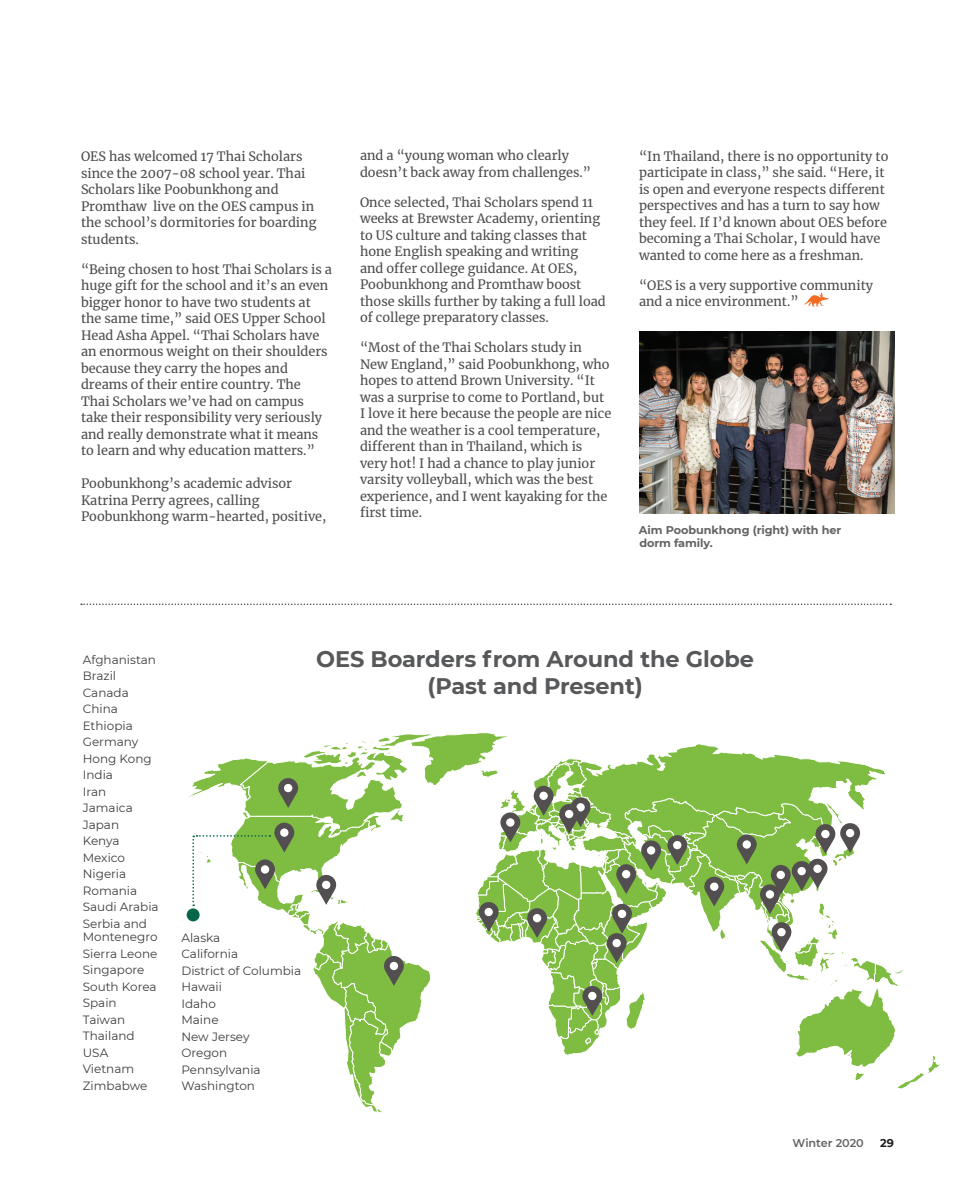
<style>
.page{position:relative;width:972px;height:1188px;background:#fff}
.page>*{position:absolute;margin:0;border:0;box-sizing:border-box;transform-origin:0 0}
.t1{font:700 22.5px/27px "Montserrat";letter-spacing:-.005em;color:#57585a;text-align:center}
.t2{font:12.75px/16.5px "Merriweather";color:#4b4c4d}
.t3{font:12px/16.5px "Montserrat";color:#3e3e3f}
.t4{font:700 11.25px/13.5px "Montserrat";letter-spacing:-.005em;color:#636366}
.Footers{font:600 11.25px "Montserrat";letter-spacing:-.005em;color:#636366}
.t5{font:700 11.25px "Montserrat";color:#231f20}
</style>
<div class="page">
<svg style="left:804px;top:292px;width:24px;height:14px"></svg>
<svg style="left:81px;top:604px;width:810px;height:1px"></svg>
<svg style="left:186px;top:732px;width:754px;height:381px"></svg>
<div style="left:565px;top:810px;width:8px;height:8px;background:#fff;border-radius:50%"></div>
<img style="left:639px;top:332px;width:255px;height:181px">
<p class="t2" style="left:81px;top:148px;width:237px">OES has welcomed 17 Thai Scholars since the 2007-08 school year. Thai<br>Scholars like Poobunkhong and<br>Promthaw live on the OES campus in the school’s dormitories for boarding students.</p>
<p class="t2" style="left:81px;top:260px;width:253px">“Being chosen to host Thai Scholars is a huge gift for the school and it’s an even bigger honor to have two students at the same time,” said OES Upper School Head Asha Appel. “Thai Scholars have an enormous weight on their shoulders because they carry the hopes and dreams of their entire country. The Thai Scholars we’ve had on campus take their responsibility very seriously and really demonstrate what it means to learn and why education matters.”</p>
<p class="t2" style="left:81px;top:475px;width:247px">Poobunkhong’s academic advisor<br>Katrina Perry agrees, calling<br>Poobunkhong warm-hearted, positive,</p>
<p class="t2" style="left:360px;top:147px;width:233px">and a “young woman who clearly doesn’t back away from challenges.”</p>
<p class="t2" style="left:360px;top:194px;width:247px">Once selected, Thai Scholars spend 11 weeks at Brewster Academy, orienting to US culture and taking classes that hone English speaking and writing<br>and offer college guidance. At OES, Poobunkhong and Promthaw boost those skills further by taking a full load of college preparatory classes.</p>
<p class="t2" style="left:360px;top:339px;width:253px">“Most of the Thai Scholars study in New England,” said Poobunkhong, who hopes to attend Brown University. “It was a surprise to come to Portland, but I love it here because the people are nice and the weather is a cool temperature, different than in Thailand, which is very hot! I had a chance to play junior varsity volleyball, which was the best experience, and I went kayaking for the first time.</p>
<p class="t2" style="left:639px;top:147px;width:251px">“In Thailand, there is no opportunity to participate in class,” she said. “Here, it is open and everyone respects different perspectives and has a turn to say how they feel. If I’d known about OES before becoming a Thai Scholar, I would have wanted to come here as a freshman.</p>
<p class="t2" style="left:639px;top:276px;width:236px">“OES is a very supportive community and a nice environment.”</p>
<p class="t4" style="left:639px;top:522px;width:204px">Aim Poobunkhong (right) with her dorm family.</p>
<p class="t3" style="left:83px;top:651px;width:75px">Afghanistan</p>
<p class="t3" style="left:83px;top:668px;width:35px">Brazil</p>
<p class="t3" style="left:83px;top:684px;width:48px">Canada</p>
<p class="t3" style="left:83px;top:701px;width:37px">China</p>
<p class="t3" style="left:83px;top:717px;width:52px">Ethiopia</p>
<p class="t3" style="left:83px;top:734px;width:57px">Germany</p>
<p class="t3" style="left:83px;top:750px;width:70px">Hong Kong</p>
<p class="t3" style="left:83px;top:767px;width:32px">India</p>
<p class="t3" style="left:83px;top:783px;width:25px">Iran</p>
<p class="t3" style="left:83px;top:800px;width:51px">Jamaica</p>
<p class="t3" style="left:83px;top:816px;width:38px">Japan</p>
<p class="t3" style="left:83px;top:833px;width:38px">Kenya</p>
<p class="t3" style="left:83px;top:849px;width:44px">Mexico</p>
<p class="t3" style="left:83px;top:866px;width:45px">Nigeria</p>
<p class="t3" style="left:83px;top:882px;width:56px">Romania</p>
<p class="t3" style="left:83px;top:899px;width:77px">Saudi Arabia</p>
<p class="t3" style="left:83px;top:917px;width:76px;line-height:13.5px">Serbia and<br>Montenegro</p>
<p class="t3" style="left:83px;top:945px;width:76px">Sierra Leone</p>
<p class="t3" style="left:83px;top:962px;width:63px">Singapore</p>
<p class="t3" style="left:83px;top:978px;width:75px">South Korea</p>
<p class="t3" style="left:83px;top:995px;width:35px">Spain</p>
<p class="t3" style="left:83px;top:1011px;width:44px">Taiwan</p>
<p class="t3" style="left:83px;top:1028px;width:53px">Thailand</p>
<p class="t3" style="left:83px;top:1044px;width:27px">USA</p>
<p class="t3" style="left:83px;top:1061px;width:53px">Vietnam</p>
<p class="t3" style="left:83px;top:1077px;width:66px">Zimbabwe</p>
<p class="t1" style="left:316px;top:644px;width:439px">OES Boarders from Around the Globe (Past and Present)</p>
<p class="t3" style="left:181px;top:929px;width:58px">Alaska<br>California</p>
<p class="t3" style="left:181px;top:962px;width:121px">District of Columbia<br>Hawaii<br>Idaho</p>
<p class="t3" style="left:181px;top:1011px;width:39px">Maine</p>
<p class="t3" style="left:181px;top:1028px;width:70px">New Jersey</p>
<p class="t3" style="left:181px;top:1044px;width:81px">Oregon<br>Pennsylvania</p>
<p class="t3" style="left:181px;top:1077px;width:75px">Washington</p>
<p class="Footers" style="left:793px;top:1135px;width:73px">Winter 2020</p>
<p class="t5" style="left:880px;top:1135px;width:15px">29</p>
</div>
